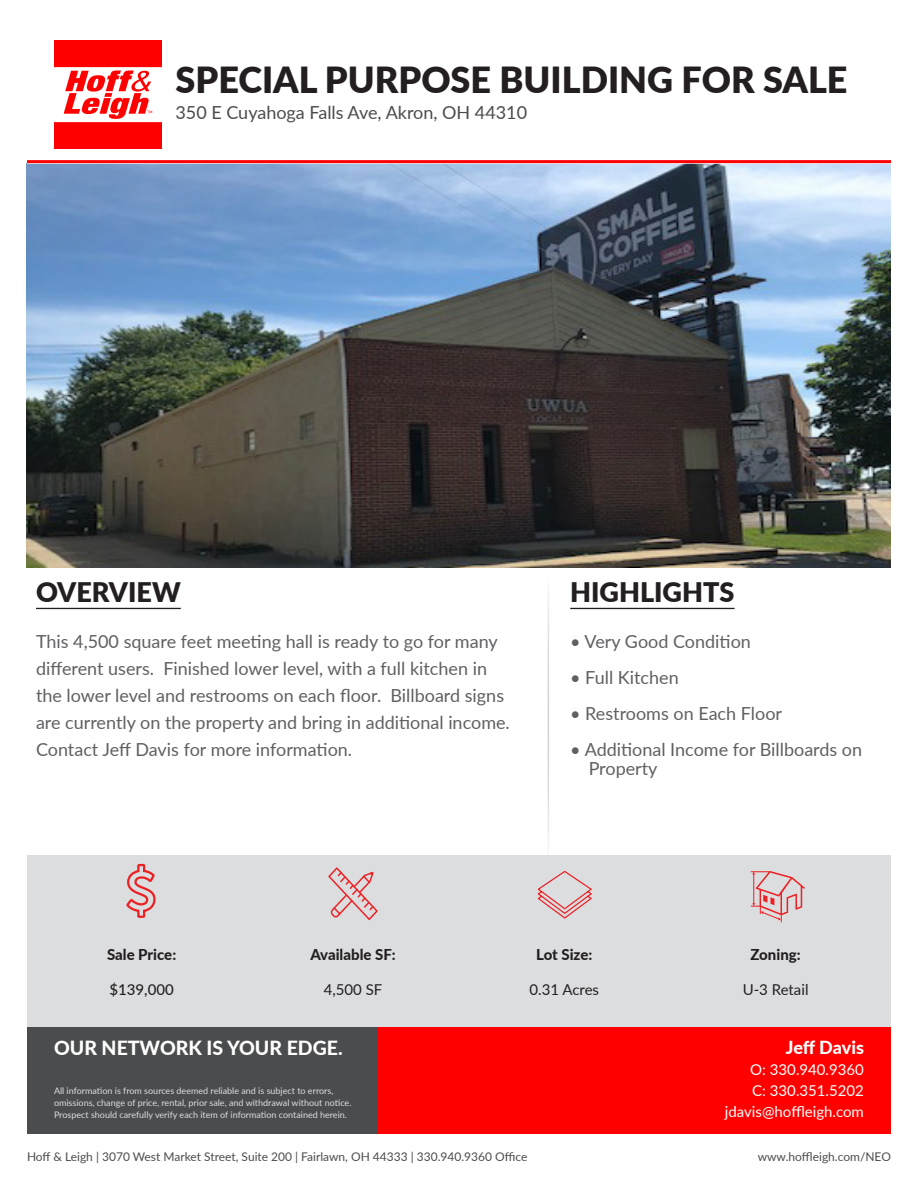
<style>
.page{position:relative;width:918px;height:1188px;background:#fff}
.page>*{position:absolute;margin:0;border:0;box-sizing:border-box;transform-origin:0 0}
.t1{font:900 36px "Lato";color:#231f20}
.t2{font:900 27px "Lato";color:#231f20}
.t3{font:800 19.5px "Lato";color:#fff}
.Body_Copy{font:18px/27px "Lato";color:#606063}
.t4{font:18px "Lato";color:#4b4c4d}
.t5{font:800 18px "Lato";letter-spacing:-.01em;color:#fff}
.t6{font:15px/21px "Lato";color:#fff;text-align:right}
.t7{font:800 15px "Lato";color:#231f20}
.t8{font:15px "Lato";color:#231f20}
.t9{font:500 15px "Lato";color:#231f20}
.t10{font:12px "Lato";color:#4b4c4d}
.t11{font:9px/12px "Lato";color:#dcdddf}
</style>
<div class="page">
<div style="left:27px;top:1026px;width:351px;height:108px;background:#4b4c4d"></div>
<div style="left:378px;top:1026px;width:513px;height:108px;background:#f00"></div>
<div style="left:27px;top:855px;width:864px;height:172px;background:#dcdddf"></div>
<img style="left:27px;top:163px;width:864px;height:404px">
<img style="left:54px;top:40px;width:108px;height:108px">
<hr style="left:27px;top:160px;width:864px;height:3px;background:#f00">
<hr style="left:36px;top:608px;width:145px;height:1px;background:#231f20">
<svg style="left:126px;top:863px;width:30px;height:55px"></svg>
<svg style="left:537px;top:870px;width:55px;height:49px"></svg>
<hr style="left:548px;top:575px;width:1px;height:280px;background:#d1d2d4">
<hr style="left:570px;top:608px;width:165px;height:1px;background:#231f20">
<svg style="left:328px;top:867px;width:50px;height:53px"></svg>
<svg style="left:751px;top:871px;width:54px;height:51px"></svg>
<p class="t1" style="left:176px;top:53px;width:674px">SPECIAL PURPOSE BUILDING FOR SALE</p>
<p class="t4" style="left:176px;top:99px;width:353px">350 E Cuyahoga Falls Ave, Akron, OH 44310</p>
<p class="t2" style="left:36px;top:572px;width:146px">OVERVIEW</p>
<p class="Body_Copy" style="left:36px;top:627px;width:475px">This 4,500 square feet meeting hall is ready to go for many different users. Finished lower level, with a full kitchen in the lower level and restrooms on each floor. Billboard signs are currently on the property and bring in additional income.<br>Contact Jeff Davis for more information.</p>
<p class="t2" style="left:570px;top:572px;width:166px">HIGHLIGHTS</p>
<p class="Body_Copy" style="left:570px;top:627px;width:182px">• Very Good Condition</p>
<p class="Body_Copy" style="left:570px;top:663px;width:110px">• Full Kitchen</p>
<p class="Body_Copy" style="left:570px;top:699px;width:213px">• Restrooms on Each Floor</p>
<p class="Body_Copy" style="left:589px;top:739px;width:275px;line-height:19.5px;text-indent:-18px">• Additional Income for Billboards on<br>Property</p>
<p class="t7" style="left:107px;top:943px;width:71px">Sale Price:</p>
<p class="t7" style="left:310px;top:943px;width:87px">Available SF:</p>
<p class="t7" style="left:536px;top:943px;width:58px">Lot Size:</p>
<p class="t7" style="left:750px;top:943px;width:52px">Zoning:</p>
<p class="t9" style="left:109px;top:979px;width:66px">$139,000</p>
<p class="t8" style="left:324px;top:979px;width:60px">4,500 SF</p>
<p class="t8" style="left:529px;top:979px;width:71px">0.31 Acres</p>
<p class="t8" style="left:743px;top:979px;width:67px">U-3 Retail</p>
<p class="t3" style="left:54px;top:1034px;width:290px">OUR NETWORK IS YOUR EDGE.</p>
<p class="t5" style="left:786px;top:1034px;width:80px">Jeff Davis</p>
<p class="t6" style="left:725px;top:1058px;width:141px">O: 330.940.9360<br>C: 330.351.5202 jdavis@hoffleigh.com</p>
<p class="t11" style="left:54px;top:1084px;width:299px">All information is from sources deemed reliable and is subject to errors, omissions, change of price, rental, prior sale, and withdrawal without notice.<br>Prospect should carefully verify each item of information contained herein.</p>
<p class="t10" style="left:27px;top:1148px;width:502px">Hoff &amp; Leigh | 3070 West Market Street, Suite 200 | Fairlawn, OH 44333 | 330.940.9360 Office</p>
<p class="t10" style="left:758px;top:1148px;width:135px">www.hoffleigh.com/NEO</p>
</div>
